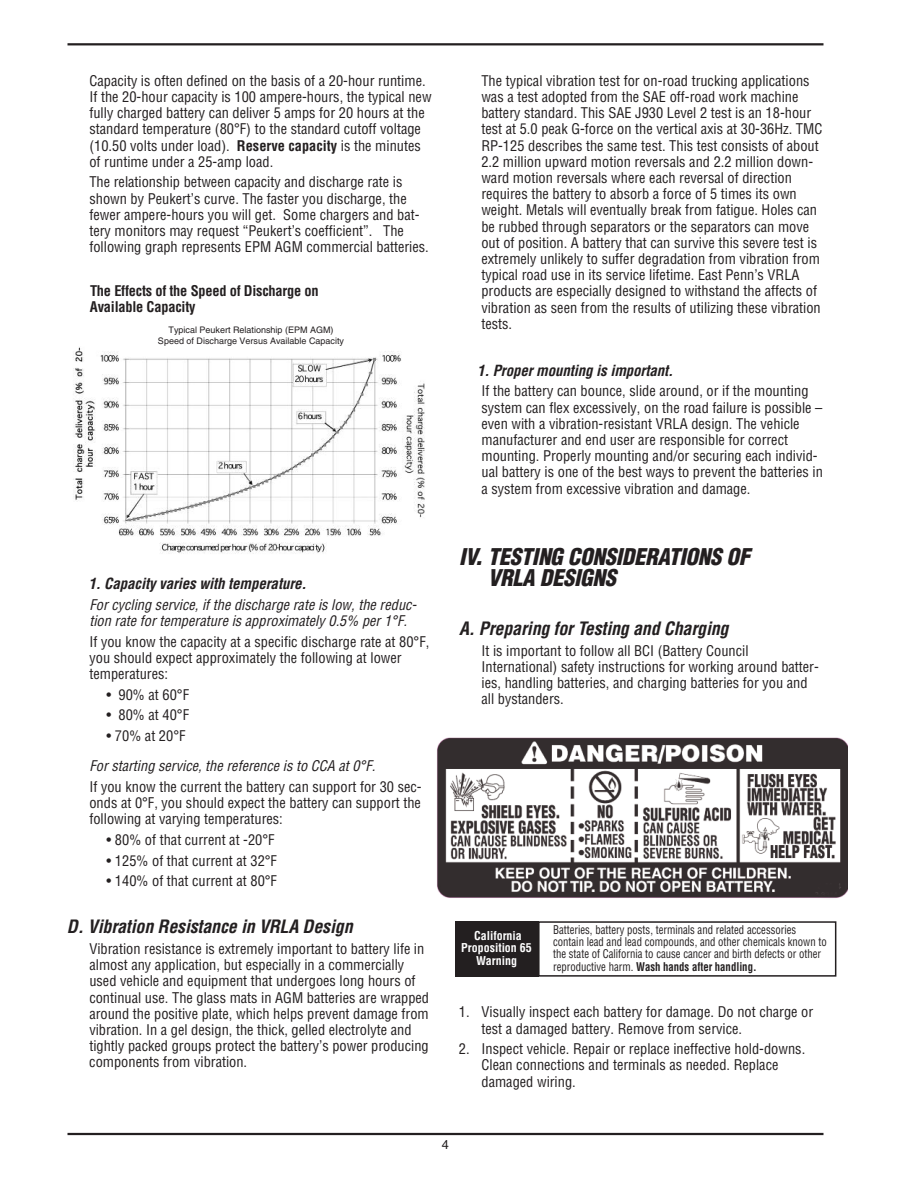
<style>
.page{position:relative;width:918px;height:1188px;background:#fff}
.page>*{position:absolute;margin:0;border:0;box-sizing:border-box;transform-origin:0 0}
.t1{font:italic 900 condensed 22.5px/21px "Helvetica";letter-spacing:-.01em;color:#231f20}
.t2{font:italic 700 condensed 18px "Helvetica";letter-spacing:-.01em;color:#231f20}
.t3{font:italic 700 condensed 15px "Helvetica";letter-spacing:-.01em;color:#231f20}
.t4{font:condensed 14.4px/16.2px "Helvetica";color:#231f20}
.t5{font:italic condensed 14.4px/16.2px "Helvetica";color:#231f20}
.t6{font:700 condensed 14.4px/16.2px "Helvetica";letter-spacing:-.015em;color:#231f20}
.t7{font:12.75px "Helvetica";color:#231f20}
.t8{font:700 condensed 12px/12.5px "Helvetica";color:#fff;text-align:center}
.t9{font:condensed 11.7px/12.3px "Helvetica";color:#231f20;scale:.91 1}
.t10{font:9px/10.8px "Helvetica";color:#231f20;text-align:center}
.s1{font-weight:700}
</style>
<div class="page">
<hr style="left:68px;top:1133px;width:756px;height:2px;background:#231f20">
<hr style="left:68px;top:43px;width:756px;height:2px;background:#231f20">
<img style="left:437px;top:737px;width:410px;height:161px">
<div style="left:538px;top:921px;width:298px;height:56px;border:2px solid #231f20"></div>
<div style="left:455px;top:921px;width:83px;height:56px;background:#231f20"></div>
<img style="left:73px;top:347px;width:352px;height:207px">
<div style="left:146px;top:326px;width:210px;height:28px;background:#fff"></div>
<p class="t4" style="left:89px;top:74px;width:344px">Capacity is often defined on the basis of a 20-hour runtime.<br>If the 20-hour capacity is 100 ampere-hours, the typical new fully charged battery can deliver 5 amps for 20 hours at the standard temperature (80°F) to the standard cutoff voltage (10.50 volts under load). <span class="s1">Reserve capacity</span> is the minutes of runtime under a 25-amp load.</p>
<p class="t4" style="left:89px;top:175px;width:341px">The relationship between capacity and discharge rate is shown by Peukert’s curve. The faster you discharge, the fewer ampere-hours you will get. Some chargers and bat&shy;tery monitors may request “Peukert’s coefficient”. The following graph represents EPM AGM commercial batteries.</p>
<p class="t6" style="left:90px;top:284px;width:230px">The Effects of the Speed of Discharge on<br>Available Capacity</p>
<p class="t10" style="left:158px;top:325px;width:188px">Typical Peukert Relationship (EPM AGM)<br>Speed of Discharge Versus Available Capacity</p>
<p class="t4" style="left:481px;top:74px;width:343px">The typical vibration test for on-road trucking applications was a test adopted from the SAE off-road work machine battery standard. This SAE J930 Level 2 test is an 18-hour test at 5.0 peak G-force on the vertical axis at 30-36Hz. TMC RP-125 describes the same test. This test consists of about 2.2 million upward motion reversals and 2.2 million down&shy;ward motion reversals where each reversal of direction requires the battery to absorb a force of 5 times its own weight. Metals will eventually break from fatigue. Holes can be rubbed through separators or the separators can move out of position. A battery that can survive this severe test is extremely unlikely to suffer degradation from vibration from typical road use in its service lifetime. East Penn’s VRLA products are especially designed to withstand the affects of vibration as seen from the results of utilizing these vibration tests.</p>
<p class="t3" style="left:477px;top:365px;width:198px">1. Proper mounting is important.</p>
<p class="t4" style="left:481px;top:384px;width:343px">If the battery can bounce, slide around, or if the mounting system can flex excessively, on the road failure is possible – even with a vibration-resistant VRLA design. The vehicle manufacturer and end user are responsible for correct mounting. Properly mounting and/or securing each individ&shy;ual battery is one of the best ways to prevent the batteries in a system from excessive vibration and damage.</p>
<p class="t3" style="left:89px;top:578px;width:220px">1. Capacity varies with temperature.</p>
<p class="t5" style="left:89px;top:598px;width:327px">For cycling service, if the discharge rate is low, the reduc&shy;tion rate for temperature is approximately 0.5% per 1°F.</p>
<p class="t4" style="left:89px;top:634px;width:341px">If you know the capacity at a specific discharge rate at 80°F, you should expect approximately the following at lower temperatures:</p>
<p class="t4" style="left:107px;top:688px;width:84px">• 90% at 60°F</p>
<p class="t4" style="left:107px;top:708px;width:84px">• 80% at 40°F</p>
<p class="t4" style="left:107px;top:729px;width:80px">• 70% at 20°F</p>
<p class="t5" style="left:89px;top:759px;width:287px">For starting service, the reference is to CCA at 0°F.</p>
<p class="t4" style="left:89px;top:780px;width:334px;text-align:justify">If you know the current the battery can support for 30 sec&shy;onds at 0°F, you should expect the battery can support the following at varying temperatures:</p>
<p class="t4" style="left:107px;top:833px;width:170px">• 80% of that current at -20°F</p>
<p class="t4" style="left:107px;top:853px;width:172px">• 125% of that current at 32°F</p>
<p class="t4" style="left:107px;top:874px;width:172px">• 140% of that current at 80°F</p>
<p class="t2" style="left:67px;top:920px;width:287px">D. Vibration Resistance in VRLA Design</p>
<p class="t4" style="left:89px;top:942px;width:341px">Vibration resistance is extremely important to battery life in almost any application, but especially in a commercially used vehicle and equipment that undergoes long hours of continual use. The glass mats in AGM batteries are wrapped around the positive plate, which helps prevent damage from vibration. In a gel design, the thick, gelled electrolyte and tightly packed groups protect the battery’s power producing components from vibration.</p>
<h1 class="t1" style="left:488px;top:548px;width:264px;text-indent:-29px">IV. TESTING CONSIDERATIONS OF<br>VRLA DESIGNS</h1>
<p class="t2" style="left:459px;top:621px;width:271px">A. Preparing for Testing and Charging</p>
<p class="t4" style="left:481px;top:643px;width:339px">It is important to follow all BCI (Battery Council International) safety instructions for working around batter&shy;ies, handling batteries, and charging batteries for you and all bystanders.</p>
<p class="t8" style="left:461px;top:930px;width:72px">California<br>Proposition 65<br>Warning</p>
<p class="t9" style="left:553px;top:924px;width:302px">Batteries, battery posts, terminals and related accessories contain lead and lead compounds, and other chemicals known to the state of California to cause cancer and birth defects or other reproductive harm. <span class="s1">Wash hands after handling.</span></p>
<p class="t4" style="left:481px;top:1005px;width:333px;text-indent:-22px">1. Visually inspect each battery for damage. Do not charge or test a damaged battery. Remove from service.</p>
<p class="t4" style="left:481px;top:1042px;width:325px;text-indent:-22px">2. Inspect vehicle. Repair or replace ineffective hold-downs.<br>Clean connections and terminals as needed. Replace damaged wiring.</p>
<p class="t7" style="left:442px;top:1140px;width:9px">4</p>
</div>
